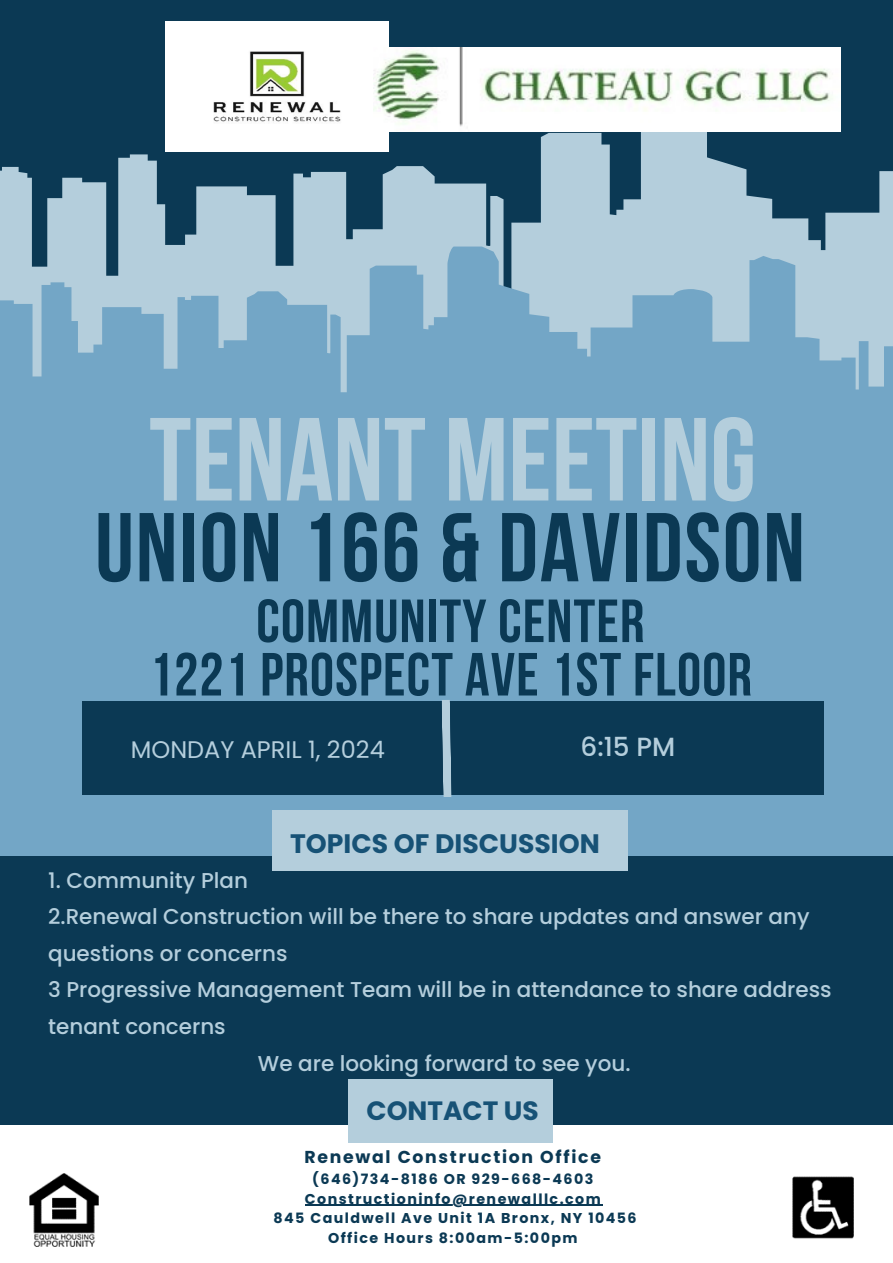
<style>
.page{position:relative;width:893px;height:1263px;background:#0b3954}
.page>*{position:absolute;margin:0;border:0;box-sizing:border-box;transform-origin:0 0}
.t1{font:117.9px "Bebas Neue Cyrillic";color:#b4cedc}
.t2{font:97.5px "Bebas Neue Cyrillic";letter-spacing:.02em;color:#0b3954}
.t3{font:60.75px/53.4px "Bebas Neue Cyrillic";letter-spacing:.02em;color:#0b3954;text-align:center}
.t4{font:700 26.7px "Poppins";color:#175276}
.t5{font:700 26.47px "Poppins";color:#175276}
.t6{font:500 26.25px "Poppins";color:#b4cedc}
.t7{font:24px "Poppins";color:#b4cedc}
.t8{font:500 21.45px "Poppins";color:#b4cedc}
.t9{font:700 17.25px "Poppins";letter-spacing:.1em;color:#0b3954}
.t10{font:700 14.25px/19.6px "Poppins";letter-spacing:.1em;color:#0b3954;text-align:center}
</style>
<div class="page">
<svg style="left:0;top:108px;width:893px;height:139px;fill:#b4cedc"></svg>
<svg style="left:0;top:247px;width:893px;height:154px;background:#8cb5cd"></svg>
<div style="left:0;top:401px;width:893px;height:454px;background:#73a6c6"></div>
<div style="left:82px;top:701px;width:741px;height:94px;background:#0b3954"></div>
<div style="left:0;top:1125px;width:893px;height:138px;background:#fff"></div>
<div style="left:272px;top:810px;width:356px;height:61px;background:#b4cedc"></div>
<div style="left:348px;top:1079px;width:204px;height:64px;background:#b4cedc"></div>
<svg style="left:441px;top:700px;width:11px;height:97px"></svg>
<img style="left:29px;top:1174px;width:70px;height:72px">
<img style="left:792px;top:1176px;width:62px;height:63px">
<img style="left:166px;top:21px;width:222px;height:131px">
<img style="left:374px;top:47px;width:467px;height:84px">
<hr style="left:305px;top:1204px;width:297px;height:2px;background:#0b3954">
<h1 class="t1" style="left:149px;top:412px;width:609px">TENANT MEETING</h1>
<h2 class="t2" style="left:95px;top:508px;width:711px">UNION 166 &amp; DAVIDSON</h2>
<h3 class="t3" style="left:149px;top:600px;width:604px">COMMUNITY CENTER<br>1221 PROSPECT AVE 1ST FLOOR</h3>
<p class="t7" style="left:131px;top:732px;width:255px">MONDAY APRIL 1, 2024</p>
<p class="t6" style="left:580px;top:728px;width:96px">6:15 PM</p>
<p class="t4" style="left:290px;top:825px;width:311px">TOPICS OF DISCUSSION</p>
<p class="t8" style="left:48px;top:865px;width:201px">1. Community Plan</p>
<p class="t8" style="left:48px;top:902px;width:763px">2.Renewal Construction will be there to share updates and answer any</p>
<p class="t8" style="left:48px;top:938px;width:241px">questions or concerns</p>
<p class="t8" style="left:48px;top:975px;width:785px">3 Progressive Management Team will be in attendance to share address</p>
<p class="t8" style="left:48px;top:1011px;width:179px">tenant concerns</p>
<p class="t8" style="left:258px;top:1048px;width:374px">We are looking forward to see you.</p>
<p class="t5" style="left:366px;top:1092px;width:174px">CONTACT US</p>
<p class="t9" style="left:304px;top:1145px;width:298px">Renewal Construction Office</p>
<p class="t10" style="left:273px;top:1169px;width:365px">(646)734-8186 OR 929-668-4603<br>Constructioninfo@renewalllc.com<br>845 Cauldwell Ave Unit 1A Bronx, NY 10456<br>Office Hours 8:00am-5:00pm</p>
</div>
